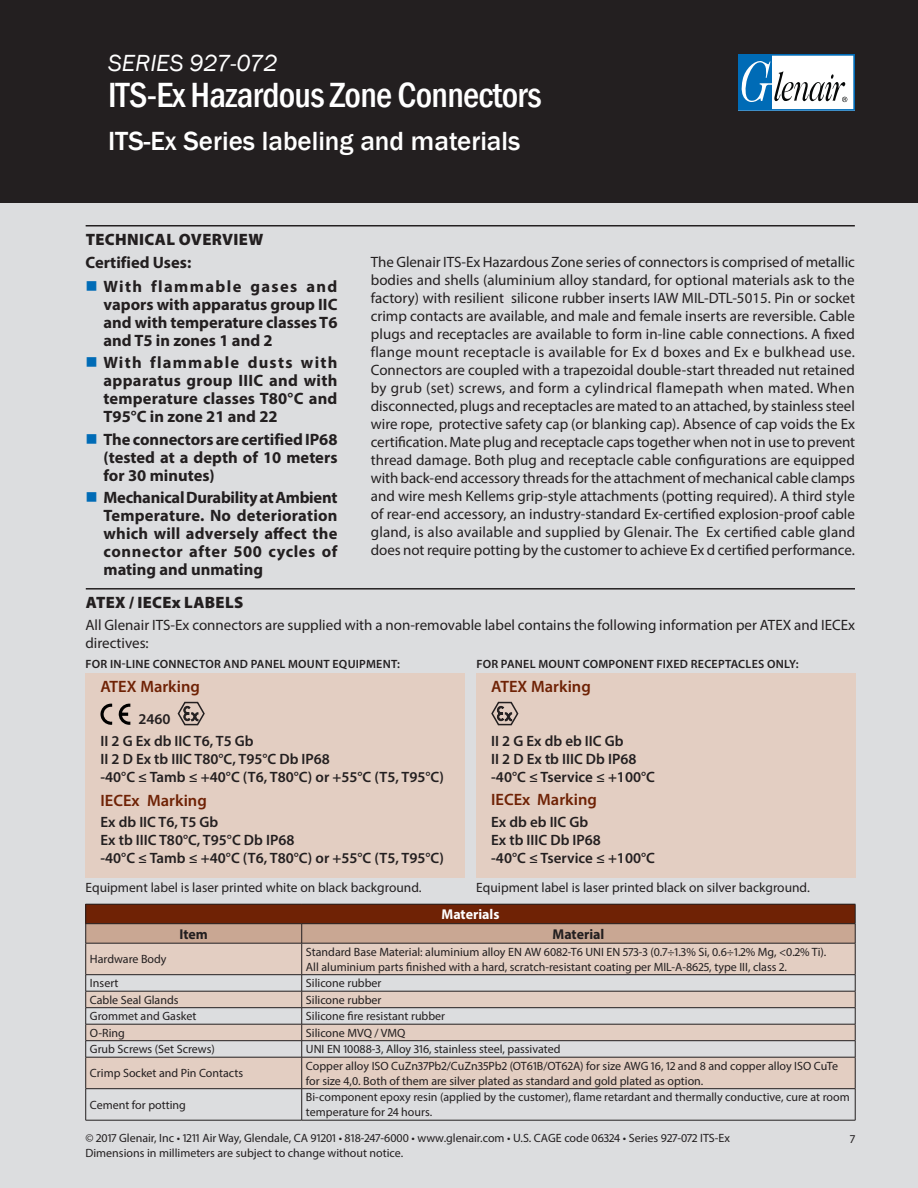
<style>
.page{position:relative;width:918px;height:1188px;background:#dcdddf}
.page>*{position:absolute;margin:0;border:0;box-sizing:border-box;transform-origin:0 0}
.catalog_section{font:500 condensed 36px "Franklin Gothic";letter-spacing:-.02em;color:#fff}
.item_description{font:500 27px "Franklin Gothic";color:#fff}
.series{font:italic 24px "Franklin Gothic";color:#fff}
.lb{font:700 16.5px/18px "Myriad Pro";color:#231f20;text-align:justify}
.table_subhd_semibld{font:600 16.5px "Myriad Pro";color:#6f2205}
.head_w__ra{font:900 16.5px "Myriad Pro";letter-spacing:.02em;color:#231f20}
.body_text{font:15px/18px "Myriad Pro";letter-spacing:-.005em;color:#231f20;text-align:justify}
.table_subhd_semibld-2{font:600 15px "Myriad Pro";color:#231f20}
.table_subhd_semibld-3{font:15px/18px "Myriad Pro";color:#231f20}
.table_Title_H{font:700 14.25px "Myriad Pro";color:#231f20}
.table_Title_H-2{font:700 14.25px "Myriad Pro";color:#fff}
.table_subhd_semibld-4{font:13.5px "Myriad Pro";color:#231f20}
.table_t_l{font:12px/15px "Myriad Pro";color:#231f20}
.table_subhd_semibld-5{font:600 12px "Myriad Pro";letter-spacing:.02em;color:#231f20}
</style>
<div class="page">
<div style="left:0;top:0;width:918px;height:202px;background:#231f20"></div>
<svg style="left:738px;top:54px;width:117px;height:57px;background:#9fc0d6"></svg>
<div style="left:86px;top:674px;width:379px;height:204px;background:#e3cec2"></div>
<svg style="left:177px;top:701px;width:28px;height:25px"></svg>
<svg style="left:118px;top:704px;width:12px;height:21px"></svg>
<svg style="left:100px;top:704px;width:12px;height:21px"></svg>
<div style="left:476px;top:674px;width:379px;height:204px;background:#e3cec2"></div>
<svg style="left:491px;top:701px;width:28px;height:25px"></svg>
<hr style="left:86px;top:588px;width:769px;height:2px;background:#231f20">
<div style="left:86px;top:944px;width:769px;height:144px;background:#e3cec2"></div>
<hr style="left:86px;top:974px;width:216px;height:1px;background:#231f20">
<hr style="left:301px;top:943px;width:1px;height:31px;background:#231f20">
<hr style="left:302px;top:974px;width:553px;height:1px;background:#231f20">
<hr style="left:86px;top:1057px;width:216px;height:1px;background:#231f20">
<hr style="left:302px;top:1057px;width:553px;height:1px;background:#231f20">
<hr style="left:301px;top:1057px;width:1px;height:31px;background:#231f20">
<hr style="left:86px;top:1088px;width:216px;height:1px;background:#231f20">
<hr style="left:302px;top:1088px;width:553px;height:1px;background:#231f20">
<hr style="left:301px;top:1089px;width:1px;height:31px;background:#231f20">
<hr style="left:86px;top:943px;width:216px;height:1px;background:#231f20">
<hr style="left:302px;top:943px;width:553px;height:1px;background:#231f20">
<svg style="left:85px;top:904px;width:771px;height:39px;background:#956049"></svg>
<hr style="left:85px;top:943px;width:1px;height:31px;background:#231f20">
<hr style="left:855px;top:943px;width:1px;height:31px;background:#231f20">
<svg style="left:85px;top:975px;width:771px;height:82px"></svg>
<hr style="left:85px;top:1057px;width:1px;height:31px;background:#231f20">
<hr style="left:855px;top:1057px;width:1px;height:31px;background:#231f20">
<hr style="left:85px;top:1089px;width:1px;height:31px;background:#231f20">
<hr style="left:855px;top:1089px;width:1px;height:31px;background:#231f20">
<hr style="left:86px;top:1120px;width:216px;height:1px;background:#231f20">
<hr style="left:302px;top:1120px;width:553px;height:1px;background:#231f20">
<hr style="left:86px;top:225px;width:769px;height:1px;background:#231f20">
<p class="series" style="left:108px;top:48px;width:171px">SERIES 927-072</p>
<p class="catalog_section" style="left:108px;top:71px;width:435px">ITS-Ex Hazardous Zone Connectors</p>
<p class="item_description" style="left:108px;top:125px;width:414px">ITS-Ex Series labeling and materials</p>
<p class="head_w__ra" style="left:86px;top:230px;width:179px">TECHNICAL OVERVIEW</p>
<p class="lb" style="left:86px;top:253px;width:107px">Certified Uses:</p>
<p class="lb" style="left:104px;top:277px;width:236px">With flammable gases and vapors with apparatus group IIC and with temperature classes T6 and T5 in zones 1 and 2</p>
<p class="lb" style="left:104px;top:353px;width:236px">With flammable dusts with apparatus group IIIC and with temperature classes T80°C and T95°C in zone 21 and 22</p>
<p class="lb" style="left:104px;top:430px;width:236px">The connectors are certified IP68 (tested at a depth of 10 meters for 30 minutes)</p>
<p class="lb" style="left:104px;top:488px;width:236px">Mechanical Durability at Ambient Temperature. No deterioration which will adversely affect the connector after 500 cycles of mating and unmating</p>
<p class="head_w__ra" style="left:86px;top:593px;width:159px">ATEX / IECEx LABELS</p>
<p class="body_text" style="left:371px;top:253px;width:486px">The Glenair ITS-Ex Hazardous Zone series of connectors is comprised of metallic bodies and shells (aluminium alloy standard, for optional materials ask to the factory) with resilient silicone rubber inserts IAW MIL-DTL-5015. Pin or socket crimp contacts are available, and male and female inserts are reversible. Cable plugs and receptacles are available to form in-line cable connections. A fixed flange mount receptacle is available for Ex d boxes and Ex e bulkhead use.<br>Connectors are coupled with a trapezoidal double-start threaded nut retained by grub (set) screws, and form a cylindrical flamepath when mated. When disconnected, plugs and receptacles are mated to an attached, by stainless steel wire rope, protective safety cap (or blanking cap). Absence of cap voids the Ex certification. Mate plug and receptacle caps together when not in use to prevent thread damage. Both plug and receptacle cable configurations are equipped with back-end accessory threads for the attachment of mechanical cable clamps and wire mesh Kellems grip-style attachments (potting required). A third style of rear-end accessory, an industry-standard Ex-certified explosion-proof cable gland, is also available and supplied by Glenair. The Ex certified cable gland does not require potting by the customer to achieve Ex d certified performance.</p>
<p class="table_subhd_semibld-3" style="left:86px;top:616px;width:771px">All Glenair ITS-Ex connectors are supplied with a non-removable label contains the following information per ATEX and IECEx directives:</p>
<p class="table_subhd_semibld-5" style="left:86px;top:657px;width:316px">FOR IN-LINE CONNECTOR AND PANEL MOUNT EQUIPMENT:</p>
<p class="table_subhd_semibld-5" style="left:476px;top:657px;width:324px">FOR PANEL MOUNT COMPONENT FIXED RECEPTACLES ONLY:</p>
<p class="table_subhd_semibld" style="left:100px;top:676px;width:101px">ATEX Marking</p>
<p class="table_subhd_semibld-2" style="left:138px;top:710px;width:34px">2460</p>
<p class="table_subhd_semibld-2" style="left:100px;top:731px;width:155px">II 2 G Ex db IIC T6, T5 Gb</p>
<p class="table_subhd_semibld-2" style="left:100px;top:749px;width:231px">II 2 D Ex tb IIIC T80°C, T95°C Db IP68</p>
<p class="table_subhd_semibld-2" style="left:100px;top:767px;width:345px">-40°C ≤ Tamb ≤ +40°C (T6, T80°C) or +55°C (T5, T95°C)</p>
<p class="table_subhd_semibld-2" style="left:100px;top:812px;width:119px">Ex db IIC T6, T5 Gb</p>
<p class="table_subhd_semibld-2" style="left:100px;top:830px;width:196px">Ex tb IIIC T80°C, T95°C Db IP68</p>
<p class="table_subhd_semibld-2" style="left:100px;top:848px;width:345px">-40°C ≤ Tamb ≤ +40°C (T6, T80°C) or +55°C (T5, T95°C)</p>
<p class="table_subhd_semibld" style="left:100px;top:790px;width:108px">IECEx Marking</p>
<p class="table_subhd_semibld" style="left:491px;top:676px;width:101px">ATEX Marking</p>
<p class="table_subhd_semibld-2" style="left:491px;top:731px;width:134px">II 2 G Ex db eb IIC Gb</p>
<p class="table_subhd_semibld-2" style="left:491px;top:749px;width:147px">II 2 D Ex tb IIIC Db IP68</p>
<p class="table_subhd_semibld-2" style="left:491px;top:767px;width:165px">-40°C ≤ Tservice ≤ +100°C</p>
<p class="table_subhd_semibld" style="left:491px;top:789px;width:107px">IECEx Marking</p>
<p class="table_subhd_semibld-2" style="left:491px;top:812px;width:99px">Ex db eb IIC Gb</p>
<p class="table_subhd_semibld-2" style="left:491px;top:830px;width:111px">Ex tb IIIC Db IP68</p>
<p class="table_subhd_semibld-2" style="left:491px;top:848px;width:165px">-40°C ≤ Tservice ≤ +100°C</p>
<p class="table_subhd_semibld-4" style="left:86px;top:879px;width:338px">Equipment label is laser printed white on black background.</p>
<p class="table_subhd_semibld-4" style="left:476px;top:879px;width:335px">Equipment label is laser printed black on silver background.</p>
<p class="table_Title_H-2" style="left:441px;top:905px;width:59px">Materials</p>
<p class="table_Title_H" style="left:179px;top:925px;width:30px">Item</p>
<p class="table_Title_H" style="left:553px;top:925px;width:53px">Material</p>
<p class="table_t_l" style="left:90px;top:952px;width:78px">Hardware Body</p>
<p class="table_t_l" style="left:306px;top:944px;width:522px">Standard Base Material: aluminium alloy EN AW 6082-T6 UNI EN 573-3 (0.7÷1.3% Si, 0.6÷1.2% Mg, &lt;0.2% Ti).<br>All aluminium parts finished with a hard, scratch-resistant coating per MIL-A-8625, type III, class 2.</p>
<p class="table_t_l" style="left:90px;top:976px;width:30px">Insert</p>
<p class="table_t_l" style="left:306px;top:976px;width:77px">Silicone rubber</p>
<p class="table_t_l" style="left:90px;top:992px;width:90px">Cable Seal Glands</p>
<p class="table_t_l" style="left:306px;top:992px;width:77px">Silicone rubber</p>
<p class="table_t_l" style="left:90px;top:1009px;width:108px">Grommet and Gasket</p>
<p class="table_t_l" style="left:306px;top:1009px;width:141px">Silicone fire resistant rubber</p>
<p class="table_t_l" style="left:90px;top:1025px;width:36px">O-Ring</p>
<p class="table_t_l" style="left:306px;top:1025px;width:101px">Silicone MVQ / VMQ</p>
<p class="table_t_l" style="left:90px;top:1042px;width:126px">Grub Screws (Set Screws)</p>
<p class="table_t_l" style="left:306px;top:1042px;width:256px">UNI EN 10088-3, Alloy 316, stainless steel, passivated</p>
<p class="table_t_l" style="left:90px;top:1066px;width:155px">Crimp Socket and Pin Contacts</p>
<p class="table_t_l" style="left:306px;top:1058px;width:534px">Copper alloy ISO CuZn37Pb2/CuZn35Pb2 (OT61B/OT62A) for size AWG 16, 12 and 8 and copper alloy ISO CuTe for size 4,0. Both of them are silver plated as standard and gold plated as option.</p>
<p class="table_t_l" style="left:90px;top:1097px;width:97px">Cement for potting</p>
<p class="table_t_l" style="left:306px;top:1090px;width:545px">Bi-component epoxy resin (applied by the customer), flame retardant and thermally conductive, cure at room temperature for 24 hours.</p>
<p class="table_t_l" style="left:86px;top:1131px;width:646px">© 2017 Glenair, Inc • 1211 Air Way, Glendale, CA 91201 • 818-247-6000 • www.glenair.com • U.S. CAGE code 06324 • Series 927-072 ITS-Ex</p>
<p class="table_t_l" style="left:850px;top:1131px;width:6px">7</p>
<p class="table_t_l" style="left:86px;top:1146px;width:319px">Dimensions in millimeters are subject to change without notice.</p>
</div>
